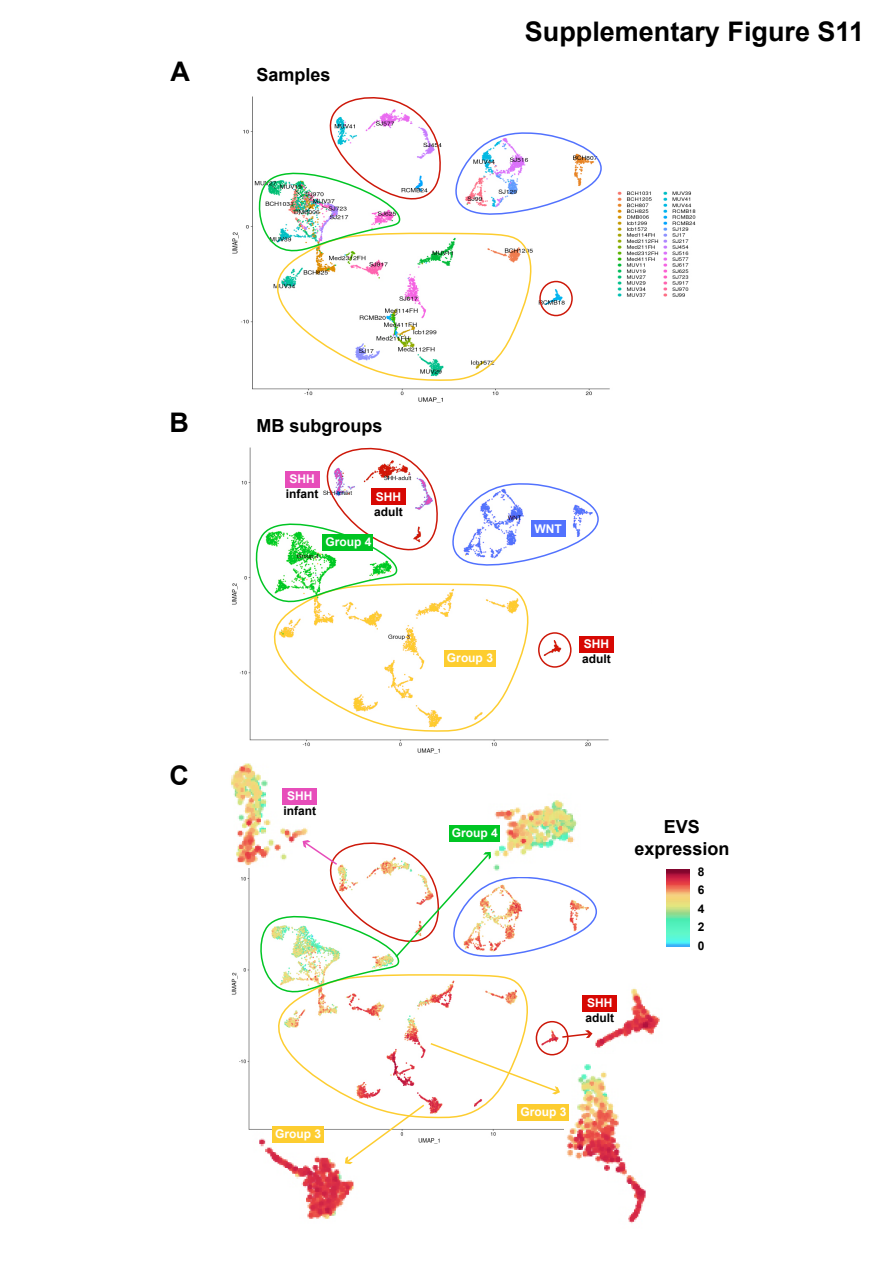
<style>
.page{position:relative;width:893px;height:1263px;background:#fff}
.page>*{position:absolute;margin:0;border:0;box-sizing:border-box;transform-origin:0 0}
.t1{font:700 27px "Arial";color:#000}
.t2{font:700 18px/21.6px "Arial";color:#000;text-align:center}
.t3{font:700 12px "Arial";color:#fff}
.t4{font:700 12px/18.5px "Arial";color:#000;text-align:justify}
</style>
<div class="page">
<img style="left:232px;top:96px;width:464px;height:307px">
<svg style="left:257px;top:96px;width:345px;height:286px"></svg>
<div style="left:539px;top:281px;width:34px;height:35px;border:2px solid #cd1809;border-radius:50%"></div>
<img style="left:231px;top:868px;width:28px;height:262px">
<img style="left:666px;top:869px;width:23px;height:78px">
<img style="left:494px;top:800px;width:83px;height:38px">
<div style="left:449px;top:825px;width:50px;height:17px;background:#00c524"></div>
<img style="left:597px;top:1071px;width:49px;height:153px">
<img style="left:279px;top:1164px;width:75px;height:55px">
<img style="left:231px;top:763px;width:80px;height:103px">
<div style="left:283px;top:788px;width:34px;height:16px;background:#e74dba"></div>
<img style="left:597px;top:988px;width:63px;height:60px">
<div style="left:583px;top:995px;width:34px;height:17px;background:#d70803"></div>
<svg style="left:259px;top:838px;width:338px;height:326px"></svg>
<img style="left:232px;top:447px;width:382px;height:307px">
<svg style="left:254px;top:447px;width:345px;height:286px"></svg>
<div style="left:538px;top:632px;width:34px;height:36px;border:2px solid #cd1809;border-radius:50%"></div>
<div style="left:531px;top:521px;width:34px;height:16px;background:#5272fe"></div>
<div style="left:444px;top:650px;width:52px;height:16px;background:#fdcd30"></div>
<div style="left:322px;top:534px;width:51px;height:17px;background:#00c524"></div>
<div style="left:285px;top:471px;width:34px;height:17px;background:#e74dba"></div>
<div style="left:371px;top:489px;width:35px;height:16px;background:#d70803"></div>
<div style="left:579px;top:636px;width:35px;height:16px;background:#d70803"></div>
<h1 class="t1" style="left:170px;top:52px;width:21px">A</h1>
<h2 class="t2" style="left:256px;top:64px;width:76px">Samples</h2>
<h1 class="t1" style="left:525px;top:12px;width:341px">Supplementary Figure S11</h1>
<h1 class="t1" style="left:169px;top:404px;width:21px">B</h1>
<h1 class="t1" style="left:170px;top:756px;width:21px">C</h1>
<h2 class="t2" style="left:256px;top:415px;width:127px">MB subgroups</h2>
<p class="t3" style="left:289px;top:470px;width:27px">SHH</p>
<p class="t4" style="left:286px;top:485px;width:34px">infant</p>
<p class="t3" style="left:376px;top:488px;width:27px">SHH</p>
<p class="t4" style="left:374px;top:502px;width:30px">adult</p>
<p class="t3" style="left:325px;top:534px;width:48px">Group 4</p>
<p class="t3" style="left:535px;top:520px;width:29px">WNT</p>
<p class="t3" style="left:447px;top:649px;width:48px">Group 3</p>
<p class="t3" style="left:584px;top:635px;width:27px">SHH</p>
<p class="t4" style="left:582px;top:649px;width:30px">adult</p>
<p class="t3" style="left:287px;top:787px;width:27px">SHH</p>
<p class="t4" style="left:284px;top:802px;width:34px">infant</p>
<p class="t3" style="left:275px;top:1125px;width:48px">Group 3</p>
<p class="t3" style="left:452px;top:825px;width:48px">Group 4</p>
<p class="t3" style="left:587px;top:994px;width:27px">SHH</p>
<p class="t4" style="left:585px;top:1009px;width:30px">adult</p>
<h2 class="t2" style="left:634px;top:816px;width:97px">EVS expression</h2>
<p class="t4" style="left:698px;top:862px;width:8px">8<br>6<br>4<br>2<br>0</p>
<p class="t3" style="left:520px;top:1104px;width:48px">Group 3</p>
</div>
